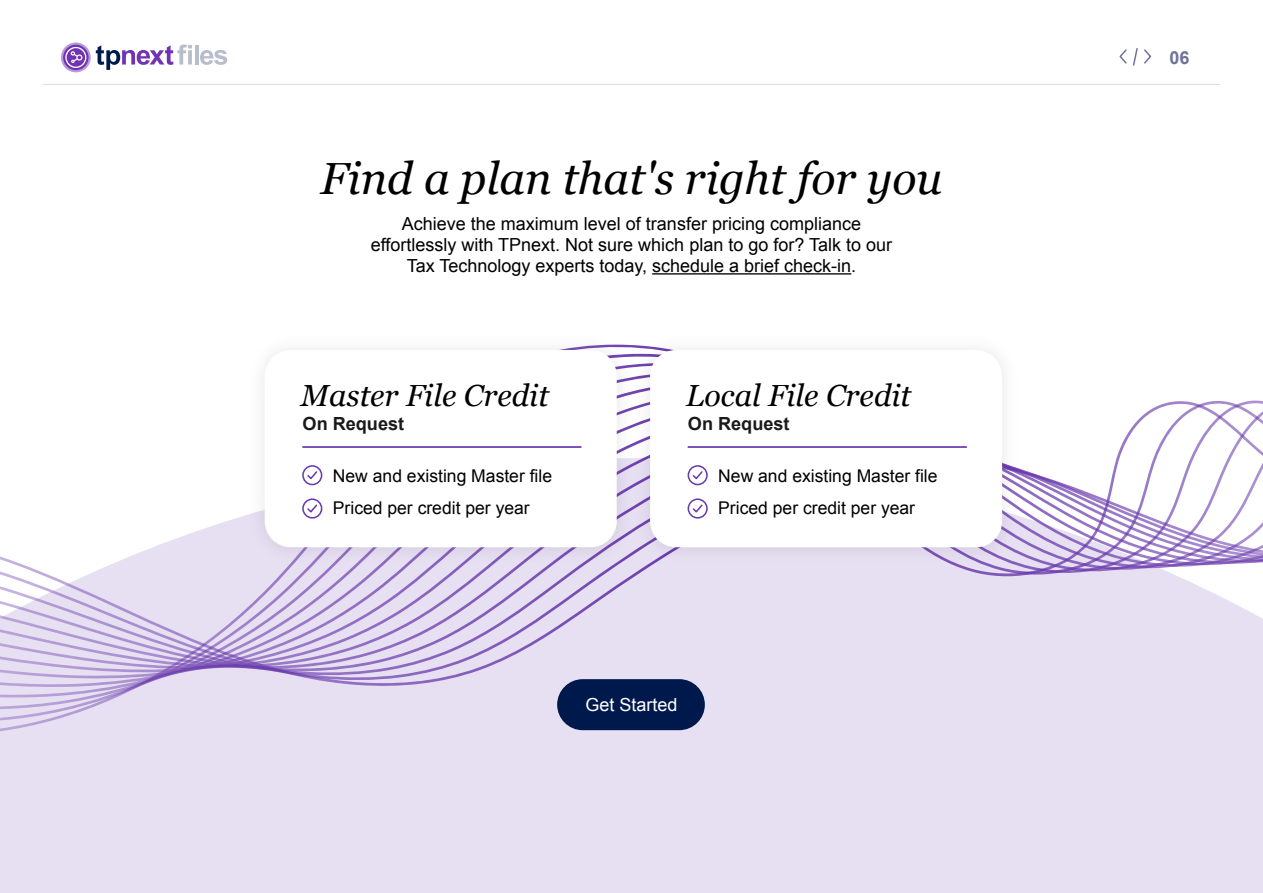
<style>
.page{position:relative;width:1263px;height:893px;background:#fff}
.page>*{position:absolute;margin:0;border:0;box-sizing:border-box;transform-origin:0 0}
.t1{font:italic 45px "Georgia";color:#000}
.t2{font:italic 30.45px "Georgia";color:#000}
.t3{font:700 18.15px "Arial";color:#1a1a1a}
.t4{font:18px/21px "Arial";color:#000;text-align:center}
.t5{font:18px "Arial";color:#fff}
.t6{font:700 18px "Arial";color:#6f749b}
.t7{font:17.55px/32px "Arial";color:#000}
</style>
<div class="page">
<hr style="left:43px;top:84px;width:1177px;height:1px;background:#dadada">
<svg style="left:1119px;top:48px;width:33px;height:18px"></svg>
<svg style="left:61px;top:43px;width:30px;height:29px"></svg>
<svg style="left:63px;top:45px;width:26px;height:25px"></svg>
<hr style="left:195px;top:45px;width:3px;height:20px;background:#b7bdca">
<svg style="left:200px;top:50px;width:27px;height:15px"></svg>
<svg style="left:96px;top:45px;width:96px;height:25px"></svg>
<svg style="left:65px;top:47px;width:21px;height:21px"></svg>
<svg style="left:0;top:458px;width:1263px;height:435px;background:#e5ddf0"></svg>
<img style="left:238px;top:344px;width:385px;height:230px">
<div style="left:265px;top:350px;width:352px;height:197px;background:#fff;border-radius:26px"></div>
<hr style="left:303px;top:446px;width:278px;height:2px;background:#693aad">
<div style="left:302px;top:465px;width:20px;height:20px;border:2px solid #693aad;border-radius:50%"></div>
<svg style="left:306px;top:470px;width:13px;height:11px"></svg>
<div style="left:302px;top:498px;width:20px;height:21px;border:2px solid #693aad;border-radius:50%"></div>
<svg style="left:307px;top:503px;width:12px;height:11px"></svg>
<img style="left:623px;top:344px;width:406px;height:230px">
<div style="left:650px;top:350px;width:352px;height:197px;background:#fff;border-radius:26px"></div>
<hr style="left:688px;top:446px;width:278px;height:2px;background:#693aad">
<div style="left:687px;top:465px;width:21px;height:20px;border:2px solid #693aad;border-radius:50%"></div>
<svg style="left:691px;top:471px;width:13px;height:10px"></svg>
<div style="left:687px;top:498px;width:21px;height:21px;border:2px solid #693aad;border-radius:50%"></div>
<svg style="left:692px;top:504px;width:11px;height:9px"></svg>
<hr style="left:652px;top:273px;width:199px;height:2px;background:#000">
<div style="left:557px;top:679px;width:148px;height:51px;background:#00194c;border-radius:26px"></div>
<h1 class="t1" style="left:320px;top:145px;width:623px">Find a plan that's right for you</h1>
<p class="t4" style="left:371px;top:213px;width:523px">Achieve the maximum level of transfer pricing compliance effortlessly with TPnext. Not sure which plan to go for? Talk to our<br>Tax Technology experts today, schedule a brief check-in.</p>
<h2 class="t2" style="left:301px;top:374px;width:250px">Master File Credit</h2>
<h2 class="t2" style="left:686px;top:374px;width:226px">Local File Credit</h2>
<p class="t3" style="left:303px;top:412px;width:103px">On Request</p>
<p class="t3" style="left:688px;top:412px;width:103px">On Request</p>
<p class="t7" style="left:333px;top:460px;width:221px">New and existing Master file<br>Priced per credit per year</p>
<p class="t7" style="left:718px;top:460px;width:221px">New and existing Master file<br>Priced per credit per year</p>
<p class="t5" style="left:585px;top:692px;width:94px">Get Started</p>
<p class="t6" style="left:1169px;top:46px;width:22px">06</p>
</div>
